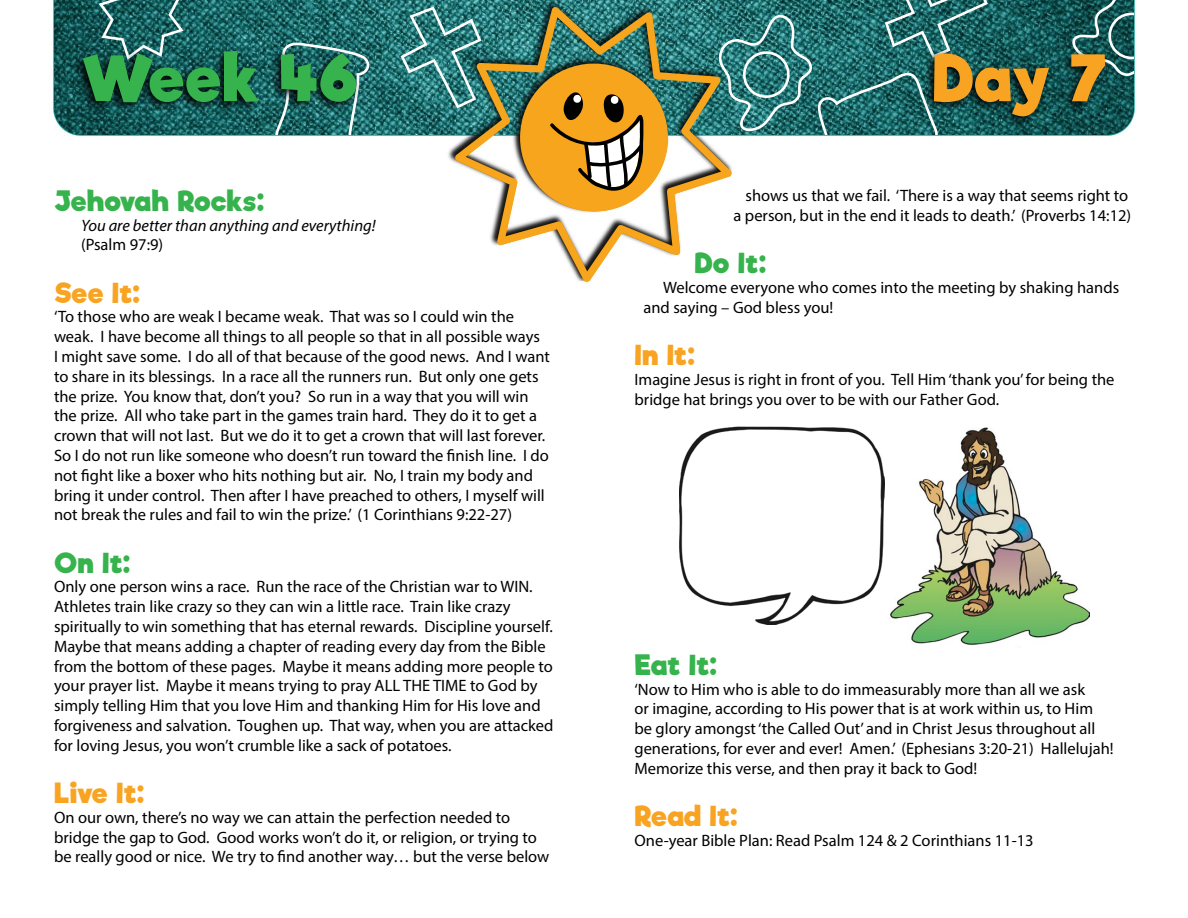
<style>
.page{position:relative;width:1188px;height:918px;background:#fff}
.page>*{position:absolute;margin:0;border:0;box-sizing:border-box;transform-origin:0 0}
.t1{font:700 61.5px "Riffic";letter-spacing:-.005em;color:#36b34c}
.t2{font:700 61.5px "Riffic";color:#f8a422}
.t3{font:700 27px "Riffic";letter-spacing:-.015em;color:#36b34c}
.t4{font:700 27px "Riffic";letter-spacing:-.01em;color:#f8a422}
.t5{font:16.5px/19.8px "Myriad Pro";color:#000}
.t6{font:italic 16.5px/19.8px "Myriad Pro";color:#000}
.s1{font-style:normal}
</style>
<div class="page">
<img style="left:54px;top:0;width:1080px;height:135px">
<svg style="left:99px;top:0;width:85px;height:47px;background:#2e6f6e"></svg>
<svg style="left:275px;top:43px;width:95px;height:92px;background:#327777"></svg>
<svg style="left:401px;top:7px;width:44px;height:102px;background:#3f8686"></svg>
<svg style="left:735px;top:0;width:253px;height:135px;background:#317777"></svg>
<svg style="left:1072px;top:0;width:62px;height:76px;background:#2f6666"></svg>
<img style="left:445px;top:0;width:290px;height:176px">
<svg style="left:455px;top:7px;width:277px;height:274px"></svg>
<svg style="left:549px;top:79px;width:95px;height:114px;background:#c6923a"></svg>
<div style="left:72px;top:47px;width:288px;height:67px;background:#000;opacity:.95"></div>
<div style="left:922px;top:48px;width:188px;height:80px;background:#000;opacity:.95"></div>
<img style="left:891px;top:428px;width:198px;height:220px">
<img style="left:679px;top:426px;width:205px;height:198px">
<p class="t1" style="left:81px;top:40px;width:278px">Week 46</p>
<p class="t2" style="left:932px;top:40px;width:176px">Day 7</p>
<p class="t3" style="left:54px;top:184px;width:212px">Jehovah Rocks:</p>
<p class="t6" style="left:81px;top:215px;width:296px">You are better than anything and everything! <span class="s1">(Psalm 97:9)</span></p>
<p class="t4" style="left:54px;top:276px;width:88px">See It:</p>
<p class="t5" style="left:54px;top:307px;width:498px">‘To those who are weak I became weak. That was so I could win the weak. I have become all things to all people so that in all possible ways<br>I might save some. I do all of that because of the good news. And I want to share in its blessings. In a race all the runners run. But only one gets the prize. You know that, don’t you? So run in a way that you will win the prize. All who take part in the games train hard. They do it to get a crown that will not last. But we do it to get a crown that will last forever.<br>So I do not run like someone who doesn’t run toward the finish line. I do not fight like a boxer who hits nothing but air. No, I train my body and bring it under control. Then after I have preached to others, I myself will not break the rules and fail to win the prize.’ (1 Corinthians 9:22-27)</p>
<p class="t3" style="left:54px;top:546px;width:78px">On It:</p>
<p class="t5" style="left:54px;top:577px;width:501px">Only one person wins a race. Run the race of the Christian war to WIN.<br>Athletes train like crazy so they can win a little race. Train like crazy spiritually to win something that has eternal rewards. Discipline yourself.<br>Maybe that means adding a chapter of reading every day from the Bible from the bottom of these pages. Maybe it means adding more people to your prayer list. Maybe it means trying to pray ALL THE TIME to God by simply telling Him that you love Him and thanking Him for His love and forgiveness and salvation. Toughen up. That way, when you are attacked for loving Jesus, you won’t crumble like a sack of potatoes.</p>
<p class="t4" style="left:54px;top:776px;width:92px">Live It:</p>
<p class="t5" style="left:54px;top:807px;width:497px">On our own, there’s no way we can attain the perfection needed to bridge the gap to God. Good works won’t do it, or religion, or trying to be really good or nice. We try to find another way… but the verse below</p>
<p class="t5" style="left:734px;top:186px;width:399px;text-align:center">shows us that we fail. ‘There is a way that seems right to<br>a person, but in the end it leads to death.’ (Proverbs 14:12)</p>
<p class="t3" style="left:694px;top:247px;width:73px">Do It:</p>
<p class="t5" style="left:644px;top:277px;width:477px;text-indent:20px">Welcome everyone who comes into the meeting by shaking hands and saying – God bless you!</p>
<p class="t4" style="left:634px;top:338px;width:62px">In It:</p>
<p class="t5" style="left:634px;top:369px;width:482px">Imagine Jesus is right in front of you. Tell Him ‘thank you’ for being the bridge hat brings you over to be with our Father God.</p>
<p class="t3" style="left:634px;top:648px;width:84px">Eat It:</p>
<p class="t5" style="left:634px;top:679px;width:481px">‘Now to Him who is able to do immeasurably more than all we ask<br>or imagine, according to His power that is at work within us, to Him be glory amongst ‘the Called Out’ and in Christ Jesus throughout all generations, for ever and ever! Amen.’ (Ephesians 3:20-21) Hallelujah!<br>Memorize this verse, and then pray it back to God!</p>
<p class="t4" style="left:634px;top:799px;width:105px">Read It:</p>
<p class="t5" style="left:634px;top:830px;width:401px">One-year Bible Plan: Read Psalm 124 &amp; 2 Corinthians 11-13</p>
</div>
